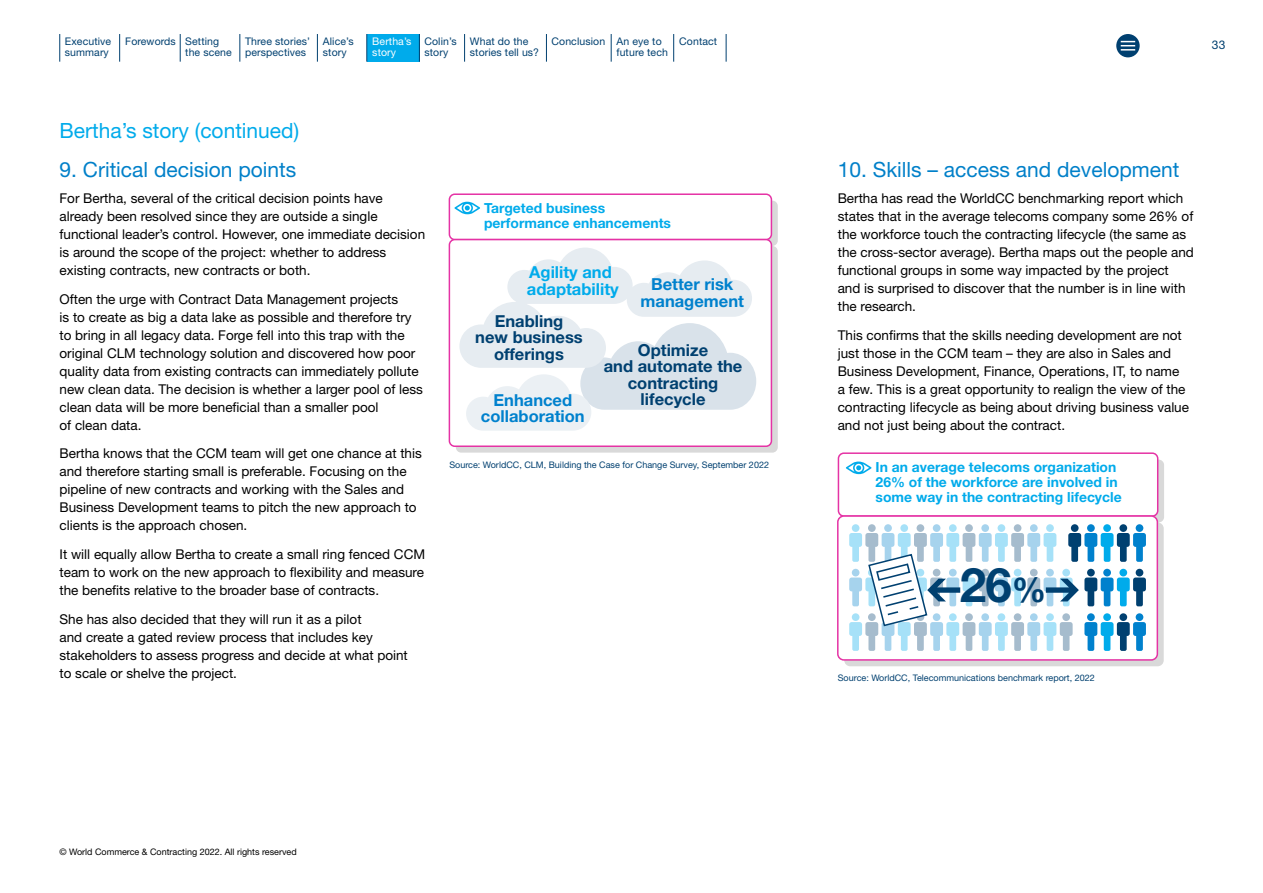
<style>
.page{position:relative;width:1263px;height:893px;background:#fff}
.page>*{position:absolute;margin:0;border:0;box-sizing:border-box;transform-origin:0 0}
.t1{font:700 47.7px "Helvetica Neue LT Std";color:#004070}
.t2{font:21px "Helvetica Neue LT Std";color:#0080c9}
.t3{font:21px "Helvetica Neue LT Std";color:#00abeb}
.t4{font:700 16.5px/16.5px "Helvetica Neue LT Std";color:#004070;text-align:center}
.t5{font:700 16.5px/16.5px "Helvetica Neue LT Std";color:#0081cd;text-align:center}
.t6{font:700 16.5px/16.5px "Helvetica Neue LT Std";color:#00abeb}
.t7{font:700 13.95px/15px "Helvetica Neue LT Std";color:#00abeb}
.t8{font:13.5px/18px "Helvetica Neue LT Std";color:#000}
.t9{font:12px "Helvetica Neue LT Std";color:#004070}
.t10{font:10.5px/11.2px "Helvetica Neue LT Std";letter-spacing:.01em;color:#004070}
.t11{font:10.5px "Helvetica Neue LT Std";letter-spacing:.01em;color:#fff}
.t12{font:9px "Helvetica Neue LT Std";color:#004070}
.t13{font:9px "Helvetica Neue LT Std";color:#000}
.s1{font-size:34.5px}
</style>
<div class="page">
<svg style="left:1116px;top:34px;width:24px;height:23px"></svg>
<div style="left:844px;top:522px;width:320px;height:144px;background:linear-gradient(to bottom,#dad2d7,#d9d4d7);border-radius:6px"></div>
<div style="left:838px;top:452px;width:320px;height:65px;border:2px solid #e533a5;border-radius:5px"></div>
<svg style="left:846px;top:461px;width:25px;height:13px"></svg>
<div style="left:838px;top:516px;width:319px;height:144px;background:#fff;border-radius:6px"></div>
<div style="left:837px;top:515px;width:321px;height:146px;border:2px solid #e533a5;border-radius:6px"></div>
<div style="left:852px;top:524px;width:7px;height:8px;background:#a6e1f8;border-radius:50%"></div>
<svg style="left:868px;top:524px;width:8px;height:8px"></svg>
<svg style="left:884px;top:524px;width:8px;height:8px"></svg>
<div style="left:900px;top:524px;width:8px;height:8px;background:#a6e1f8;border-radius:50%"></div>
<div style="left:916px;top:524px;width:8px;height:8px;background:#a6bccd;border-radius:50%"></div>
<div style="left:933px;top:524px;width:7px;height:8px;background:#a6d3ed;border-radius:50%"></div>
<svg style="left:949px;top:524px;width:8px;height:8px"></svg>
<svg style="left:965px;top:524px;width:8px;height:8px"></svg>
<div style="left:981px;top:524px;width:8px;height:8px;background:#a6d3ed;border-radius:50%"></div>
<div style="left:997px;top:524px;width:8px;height:8px;background:#a6e1f8;border-radius:50%"></div>
<div style="left:1014px;top:524px;width:7px;height:8px;background:#a6bccd;border-radius:50%"></div>
<div style="left:1030px;top:524px;width:8px;height:8px;background:#a6d3ed;border-radius:50%"></div>
<svg style="left:1046px;top:524px;width:8px;height:8px"></svg>
<div style="left:1071px;top:524px;width:7px;height:8px;background:#004070;border-radius:50%"></div>
<div style="left:1087px;top:524px;width:8px;height:8px;background:#0081cd;border-radius:50%"></div>
<div style="left:1103px;top:524px;width:8px;height:8px;background:#00abeb;border-radius:50%"></div>
<div style="left:1119px;top:524px;width:8px;height:8px;background:#004070;border-radius:50%"></div>
<div style="left:1136px;top:524px;width:7px;height:8px;background:#0081cd;border-radius:50%"></div>
<svg style="left:849px;top:533px;width:297px;height:118px"></svg>
<svg style="left:456px;top:246px;width:322px;height:207px;fill:#d9d9d9"></svg>
<div style="left:449px;top:193px;width:323px;height:47px;border:2px solid #e533a5;border-radius:5px"></div>
<div style="left:449px;top:240px;width:322px;height:206px;background:#fff;border-radius:5px"></div>
<div style="left:449px;top:239px;width:323px;height:208px;border:2px solid #e533a5;border-radius:5px"></div>
<svg style="left:454px;top:202px;width:26px;height:12px"></svg>
<svg style="left:459px;top:248px;width:297px;height:183px"></svg>
<div style="left:367px;top:34px;width:52px;height:28px;background:#00abeb"></div>
<svg style="left:464px;top:34px;width:1px;height:28px"></svg>
<svg style="left:546px;top:34px;width:1px;height:28px"></svg>
<svg style="left:611px;top:34px;width:1px;height:28px"></svg>
<svg style="left:726px;top:34px;width:1px;height:28px"></svg>
<svg style="left:673px;top:34px;width:1px;height:28px"></svg>
<svg style="left:419px;top:34px;width:1px;height:28px"></svg>
<svg style="left:317px;top:34px;width:1px;height:28px"></svg>
<svg style="left:240px;top:34px;width:1px;height:28px"></svg>
<svg style="left:180px;top:34px;width:1px;height:28px"></svg>
<svg style="left:366px;top:34px;width:1px;height:28px"></svg>
<svg style="left:119px;top:34px;width:1px;height:28px"></svg>
<svg style="left:59px;top:34px;width:1px;height:28px"></svg>
<p class="t10" style="left:65px;top:35px;width:48px">Executive summary</p>
<p class="t10" style="left:185px;top:35px;width:48px">Setting the scene</p>
<p class="t10" style="left:424px;top:35px;width:34px">Colin’s story</p>
<p class="t10" style="left:470px;top:35px;width:71px">What do the stories tell us?</p>
<p class="t10" style="left:616px;top:35px;width:53px">An eye to future tech</p>
<p class="t11" style="left:372px;top:35px;width:41px">Bertha’s</p>
<p class="t10" style="left:551px;top:35px;width:55px">Conclusion</p>
<p class="t10" style="left:679px;top:35px;width:39px">Contact</p>
<p class="t11" style="left:372px;top:46px;width:25px">story</p>
<p class="t10" style="left:125px;top:35px;width:52px">Forewords</p>
<p class="t10" style="left:323px;top:35px;width:32px">Alice’s story</p>
<p class="t10" style="left:245px;top:35px;width:66px">Three stories’ perspectives</p>
<h2 class="t3" style="left:60px;top:118px;width:241px">Bertha’s story (continued)</h2>
<h2 class="t2" style="left:60px;top:157px;width:238px">9. Critical decision points</h2>
<p class="t8" style="left:60px;top:189px;width:367px">For Bertha, several of the critical decision points have already been resolved since they are outside a single functional leader’s control. However, one immediate decision is around the scope of the project: whether to address existing contracts, new contracts or both.</p>
<p class="t8" style="left:60px;top:290px;width:365px">Often the urge with Contract Data Management projects<br>is to create as big a data lake as possible and therefore try to bring in all legacy data. Forge fell into this trap with the original CLM technology solution and discovered how poor quality data from existing contracts can immediately pollute new clean data. The decision is whether a larger pool of less clean data will be more beneficial than a smaller pool<br>of clean data.</p>
<p class="t8" style="left:60px;top:444px;width:364px">Bertha knows that the CCM team will get one chance at this and therefore starting small is preferable. Focusing on the pipeline of new contracts and working with the Sales and Business Development teams to pitch the new approach to clients is the approach chosen.</p>
<p class="t8" style="left:60px;top:545px;width:367px;text-align:justify">It will equally allow Bertha to create a small ring fenced CCM team to work on the new approach to flexibility and measure the benefits relative to the broader base of contracts.</p>
<p class="t8" style="left:60px;top:610px;width:350px">She has also decided that they will run it as a pilot<br>and create a gated review process that includes key stakeholders to assess progress and decide at what point to scale or shelve the project.</p>
<p class="t7" style="left:484px;top:200px;width:188px">Targeted business performance enhancements</p>
<p class="t6" style="left:527px;top:264px;width:93px">Agility and adaptability</p>
<p class="t5" style="left:640px;top:276px;width:105px">Better risk management</p>
<p class="t4" style="left:475px;top:312px;width:109px">Enabling<br>new business offerings</p>
<p class="t5" style="left:481px;top:391px;width:105px">Enhanced collaboration</p>
<p class="t4" style="left:604px;top:341px;width:140px">Optimize<br>and automate the contracting lifecycle</p>
<p class="t12" style="left:449px;top:459px;width:321px">Source: WorldCC, CLM, Building the Case for Change Survey, September 2022</p>
<p class="t13" style="left:60px;top:846px;width:239px">© World Commerce &amp; Contracting 2022. All rights reserved</p>
<p class="t9" style="left:1212px;top:38px;width:15px">33</p>
<h2 class="t2" style="left:838px;top:157px;width:343px">10. Skills – access and development</h2>
<p class="t8" style="left:838px;top:189px;width:358px">Bertha has read the WorldCC benchmarking report which states that in the average telecoms company some 26% of the workforce touch the contracting lifecycle (the same as the cross-sector average). Bertha maps out the people and functional groups in some way impacted by the project and is surprised to discover that the number is in line with the research.</p>
<p class="t8" style="left:838px;top:326px;width:353px">This confirms that the skills needing development are not just those in the CCM team – they are also in Sales and Business Development, Finance, Operations, IT, to name a few. This is a great opportunity to realign the view of the contracting lifecycle as being about driving business value and not just being about the contract.</p>
<p class="t7" style="left:875px;top:459px;width:248px">In an average telecoms organization<br>26% of the workforce are involved in some way in the contracting lifecycle</p>
<h1 class="t1" style="left:960px;top:556px;width:88px">26<span class="s1">%</span></h1>
<p class="t12" style="left:838px;top:673px;width:258px">Source: WorldCC, Telecommunications benchmark report, 2022</p>
</div>
